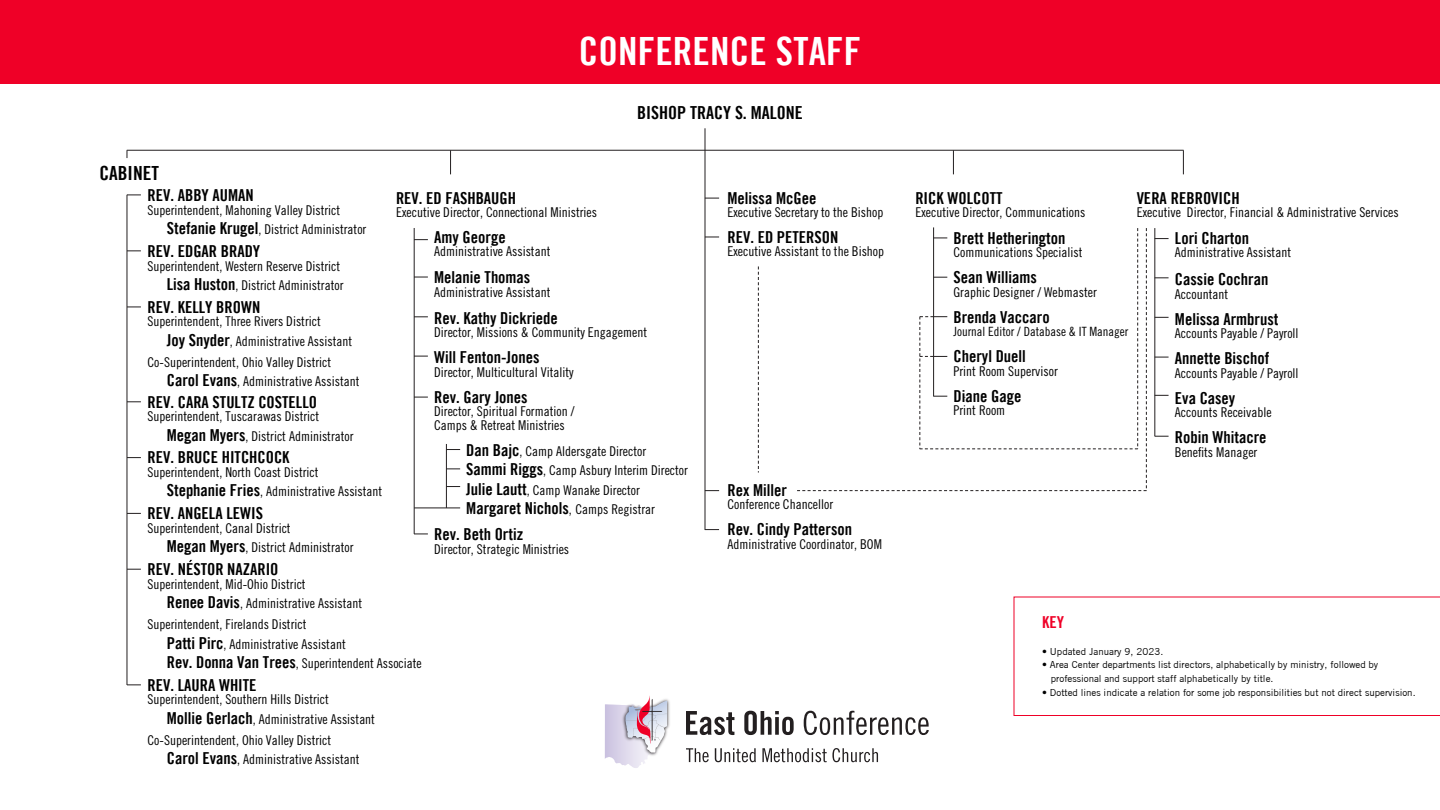
<style>
.page{position:relative;width:1440px;height:810px;background:#fff}
.page>*{position:absolute;margin:0;border:0;box-sizing:border-box;transform-origin:0 0}
.t1{font:39px "Trade Gothic Bold Cond Twenty";letter-spacing:.005em;color:#fff}
.t2{font:19.5px "Trade Gothic Bold Cond Twenty";color:#000}
.t3{font:18px "Trade Gothic Bold Cond Twenty";color:#000}
.t4{font:16.5px "Trade Gothic Bold Cond Twenty";color:#000}
.t5{font:16.5px "Trade Gothic Bold Cond Twenty";color:#ef0027}
.t6{font:13.5px/19.5px "Trade Gothic LT Std Cn 18";color:#000}
.t7{font:12.75px "Trade Gothic LT Std Cn 18";color:#000}
.t8{font:9.75px/13.5px "Trade Gothic";color:#000}
.s1{font-family:"Trade Gothic Bold Cond Twenty";font-size:16.5px}
.s2{font-family:"Trade Gothic LT Std Cn 18";font-size:13.5px}
</style>
<div class="page">
<svg style="left:1183px;top:151px;width:1px;height:23px"></svg>
<hr style="left:1155px;top:228px;width:1px;height:208px;background:#231f20">
<svg style="left:1155px;top:238px;width:14px;height:1px"></svg>
<svg style="left:1155px;top:278px;width:14px;height:1px"></svg>
<svg style="left:1155px;top:317px;width:14px;height:1px"></svg>
<svg style="left:1155px;top:357px;width:14px;height:1px"></svg>
<svg style="left:1155px;top:395px;width:14px;height:1px"></svg>
<svg style="left:1155px;top:436px;width:14px;height:1px"></svg>
<div style="left:0;top:0;width:1440px;height:84px;background:#ef0027"></div>
<img style="left:667px;top:699px;width:3px;height:31px">
<svg style="left:605px;top:696px;width:62px;height:72px"></svg>
<svg style="left:686px;top:748px;width:23px;height:14px"></svg>
<svg style="left:715px;top:748px;width:41px;height:14px"></svg>
<svg style="left:762px;top:748px;width:116px;height:14px"></svg>
<svg style="left:686px;top:711px;width:48px;height:24px"></svg>
<svg style="left:744px;top:711px;width:50px;height:24px"></svg>
<svg style="left:804px;top:711px;width:125px;height:24px"></svg>
<hr style="left:127px;top:150px;width:1057px;height:1px;background:#231f20">
<svg style="left:706px;top:529px;width:13px;height:1px"></svg>
<svg style="left:706px;top:490px;width:13px;height:1px"></svg>
<svg style="left:706px;top:198px;width:13px;height:1px"></svg>
<svg style="left:706px;top:237px;width:13px;height:1px"></svg>
<svg style="left:953px;top:150px;width:1px;height:24px"></svg>
<hr style="left:933px;top:227px;width:1px;height:169px;background:#231f20">
<svg style="left:797px;top:228px;width:350px;height:263px"></svg>
<hr style="left:127px;top:195px;width:1px;height:490px;background:#231f20">
<svg style="left:127px;top:195px;width:14px;height:1px"></svg>
<svg style="left:127px;top:251px;width:14px;height:1px"></svg>
<svg style="left:127px;top:307px;width:14px;height:1px"></svg>
<svg style="left:127px;top:402px;width:14px;height:1px"></svg>
<svg style="left:127px;top:457px;width:14px;height:1px"></svg>
<svg style="left:127px;top:513px;width:14px;height:1px"></svg>
<svg style="left:127px;top:569px;width:14px;height:1px"></svg>
<svg style="left:127px;top:685px;width:14px;height:1px"></svg>
<svg style="left:450px;top:150px;width:1px;height:24px"></svg>
<svg style="left:1014px;top:597px;width:426px;height:119px"></svg>
<hr style="left:705px;top:128px;width:1px;height:402px;background:#231f20">
<svg style="left:758px;top:266px;width:1px;height:207px"></svg>
<hr style="left:414px;top:228px;width:1px;height:306px;background:#231f20">
<svg style="left:415px;top:239px;width:13px;height:1px"></svg>
<svg style="left:414px;top:277px;width:14px;height:1px"></svg>
<svg style="left:414px;top:317px;width:14px;height:1px"></svg>
<svg style="left:414px;top:356px;width:14px;height:1px"></svg>
<svg style="left:414px;top:397px;width:14px;height:1px"></svg>
<svg style="left:414px;top:534px;width:14px;height:1px"></svg>
<hr style="left:446px;top:444px;width:1px;height:64px;background:#231f20">
<svg style="left:447px;top:449px;width:13px;height:1px"></svg>
<svg style="left:447px;top:486px;width:13px;height:1px"></svg>
<hr style="left:414px;top:508px;width:46px;height:1px;background:#231f20">
<svg style="left:446px;top:469px;width:14px;height:1px"></svg>
<h1 class="t1" style="left:579px;top:27px;width:284px">CONFERENCE STAFF</h1>
<h3 class="t3" style="left:637px;top:102px;width:167px">BISHOP TRACY S. MALONE</h3>
<h2 class="t2" style="left:99px;top:161px;width:61px">CABINET</h2>
<p class="t4" style="left:148px;top:185px;width:108px">REV. ABBY AUMAN</p>
<p class="t6" style="left:167px;top:200px;width:201px;text-indent:-19px">Superintendent, Mahoning Valley District<br><span class="s1">Stefanie Krugel</span>, District Administrator</p>
<p class="t4" style="left:148px;top:241px;width:114px">REV. EDGAR BRADY</p>
<p class="t6" style="left:148px;top:256px;width:197px;text-align:right">Superintendent, Western Reserve District<br><span class="s1">Lisa Huston</span>, District Administrator</p>
<p class="t4" style="left:148px;top:297px;width:114px">REV. KELLY BROWN</p>
<p class="t6" style="left:167px;top:312px;width:187px;text-indent:-19px">Superintendent, Three Rivers District<br><span class="s1">Joy Snyder</span>, Administrative Assistant</p>
<p class="t6" style="left:167px;top:352px;width:194px;text-indent:-19px">Co-Superintendent, Ohio Valley District<br><span class="s1">Carol Evans</span>, Administrative Assistant</p>
<p class="t4" style="left:148px;top:392px;width:171px">REV. CARA STULTZ COSTELLO</p>
<p class="t6" style="left:167px;top:406px;width:188px;text-indent:-19px">Superintendent, Tuscarawas District<br><span class="s1">Megan Myers</span>, District Administrator</p>
<p class="t4" style="left:148px;top:448px;width:144px">REV. BRUCE HITCHCOCK</p>
<p class="t6" style="left:167px;top:462px;width:217px;text-indent:-19px">Superintendent, North Coast District<br><span class="s1">Stephanie Fries</span>, Administrative Assistant</p>
<p class="t4" style="left:148px;top:503px;width:117px">REV. ANGELA LEWIS</p>
<p class="t6" style="left:167px;top:518px;width:188px;text-indent:-19px">Superintendent, Canal District<br><span class="s1">Megan Myers</span>, District Administrator</p>
<p class="t4" style="left:396px;top:188px;width:122px">REV. ED FASHBAUGH</p>
<p class="t6" style="left:396px;top:202px;width:202px">Executive Director, Connectional Ministries</p>
<p class="t4" style="left:434px;top:227px;width:73px">Amy George</p>
<p class="t6" style="left:434px;top:242px;width:118px">Administrative Assistant</p>
<p class="t4" style="left:434px;top:267px;width:98px">Melanie Thomas</p>
<p class="t6" style="left:434px;top:282px;width:118px">Administrative Assistant</p>
<p class="t4" style="left:434px;top:308px;width:125px">Rev. Kathy Dickriede</p>
<p class="t6" style="left:434px;top:323px;width:214px">Director, Missions &amp; Community Engagement</p>
<p class="t4" style="left:434px;top:347px;width:107px">Will Fenton-Jones</p>
<p class="t6" style="left:434px;top:362px;width:141px">Director, Multicultural Vitality</p>
<p class="t4" style="left:434px;top:387px;width:95px">Rev. Gary Jones</p>
<p class="t6" style="left:434px;top:405px;width:142px;line-height:13.5px">Director, Spiritual Formation /<br>Camps &amp; Retreat Ministries</p>
<p class="t6" style="left:466px;top:441px;width:223px"><span class="s1">Dan Bajc</span>, Camp Aldersgate Director<br><span class="s1">Sammi Riggs</span>, Camp Asbury Interim Director<br><span class="s1">Julie Lautt</span>, Camp Wanake Director</p>
<p class="t4" style="left:466px;top:498px;width:190px">Margaret Nichols<span class="s2">, Camps Registrar</span></p>
<p class="t4" style="left:434px;top:524px;width:90px">Rev. Beth Ortiz</p>
<p class="t6" style="left:434px;top:539px;width:136px">Director, Strategic Ministries</p>
<p class="t4" style="left:727px;top:188px;width:90px">Melissa McGee</p>
<p class="t6" style="left:727px;top:202px;width:157px">Executive Secretary to the Bishop</p>
<p class="t4" style="left:727px;top:227px;width:112px">REV. ED PETERSON</p>
<p class="t6" style="left:727px;top:242px;width:158px">Executive Assistant to the Bishop</p>
<p class="t4" style="left:727px;top:480px;width:61px">Rex Miller</p>
<p class="t6" style="left:727px;top:495px;width:107px">Conference Chancellor</p>
<p class="t4" style="left:727px;top:519px;width:126px">Rev. Cindy Patterson</p>
<p class="t6" style="left:727px;top:534px;width:156px">Administrative Coordinator, BOM</p>
<p class="t4" style="left:148px;top:559px;width:133px">REV. NESTOR NAZARIO</p>
<p class="t6" style="left:167px;top:574px;width:197px;text-indent:-19px">Superintendent, Mid-Ohio District<br><span class="s1">Renee Davis</span>, Administrative Assistant</p>
<p class="t6" style="left:167px;top:614px;width:257px;text-indent:-19px">Superintendent, Firelands District<br><span class="s1">Patti Pirc</span>, Administrative Assistant<br><span class="s1">Rev. Donna Van Trees</span>, Superintendent Associate</p>
<p class="t4" style="left:148px;top:675px;width:111px">REV. LAURA WHITE</p>
<p class="t6" style="left:167px;top:690px;width:210px;text-indent:-19px">Superintendent, Southern Hills District<br><span class="s1">Mollie Gerlach</span>, Administrative Assistant</p>
<p class="t6" style="left:167px;top:730px;width:194px;text-indent:-19px">Co-Superintendent, Ohio Valley District<br><span class="s1">Carol Evans</span>, Administrative Assistant</p>
<p class="t4" style="left:915px;top:188px;width:89px">RICK WOLCOTT</p>
<p class="t6" style="left:915px;top:202px;width:172px">Executive Director, Communications</p>
<p class="t4" style="left:954px;top:228px;width:113px">Brett Hetherington</p>
<p class="t6" style="left:954px;top:242px;width:130px">Communications Specialist</p>
<p class="t4" style="left:954px;top:267px;width:85px">Sean Williams</p>
<p class="t6" style="left:954px;top:282px;width:145px">Graphic Designer / Webmaster</p>
<p class="t4" style="left:954px;top:307px;width:98px">Brenda Vaccaro</p>
<p class="t7" style="left:954px;top:324px;width:176px">Journal Editor / Database &amp; IT Manager</p>
<p class="t4" style="left:954px;top:346px;width:74px">Cheryl Duell</p>
<p class="t6" style="left:954px;top:361px;width:106px">Print Room Supervisor</p>
<p class="t4" style="left:954px;top:386px;width:69px">Diane Gage</p>
<p class="t6" style="left:954px;top:401px;width:53px">Print Room</p>
<p class="t4" style="left:1137px;top:188px;width:105px">VERA REBROVICH</p>
<p class="t6" style="left:1137px;top:202px;width:264px">Executive Director, Financial &amp; Administrative Services</p>
<p class="t4" style="left:1175px;top:228px;width:76px">Lori Charton</p>
<p class="t6" style="left:1175px;top:242px;width:118px">Administrative Assistant</p>
<p class="t4" style="left:1175px;top:270px;width:95px">Cassie Cochran</p>
<p class="t6" style="left:1175px;top:284px;width:55px">Accountant</p>
<p class="t4" style="left:1175px;top:309px;width:105px">Melissa Armbrust</p>
<p class="t6" style="left:1175px;top:324px;width:125px">Accounts Payable / Payroll</p>
<p class="t4" style="left:1175px;top:348px;width:96px">Annette Bischof</p>
<p class="t6" style="left:1175px;top:363px;width:125px">Accounts Payable / Payroll</p>
<p class="t4" style="left:1175px;top:388px;width:62px">Eva Casey</p>
<p class="t6" style="left:1175px;top:403px;width:98px">Accounts Receivable</p>
<p class="t4" style="left:1175px;top:428px;width:93px">Robin Whitacre</p>
<p class="t6" style="left:1175px;top:442px;width:84px">Benefits Manager</p>
<p class="t5" style="left:1042px;top:612px;width:24px">KEY</p>
<p class="t8" style="left:1042px;top:645px;width:123px">• Updated January 9, 2023.</p>
<p class="t8" style="left:1051px;top:658px;width:329px;text-indent:-9px">• Area Center departments list directors, alphabetically by ministry, followed by professional and support staff alphabetically by title.</p>
<p class="t8" style="left:1042px;top:685px;width:375px">• Dotted lines indicate a relation for some job responsibilities but not direct supervision.</p>
</div>
